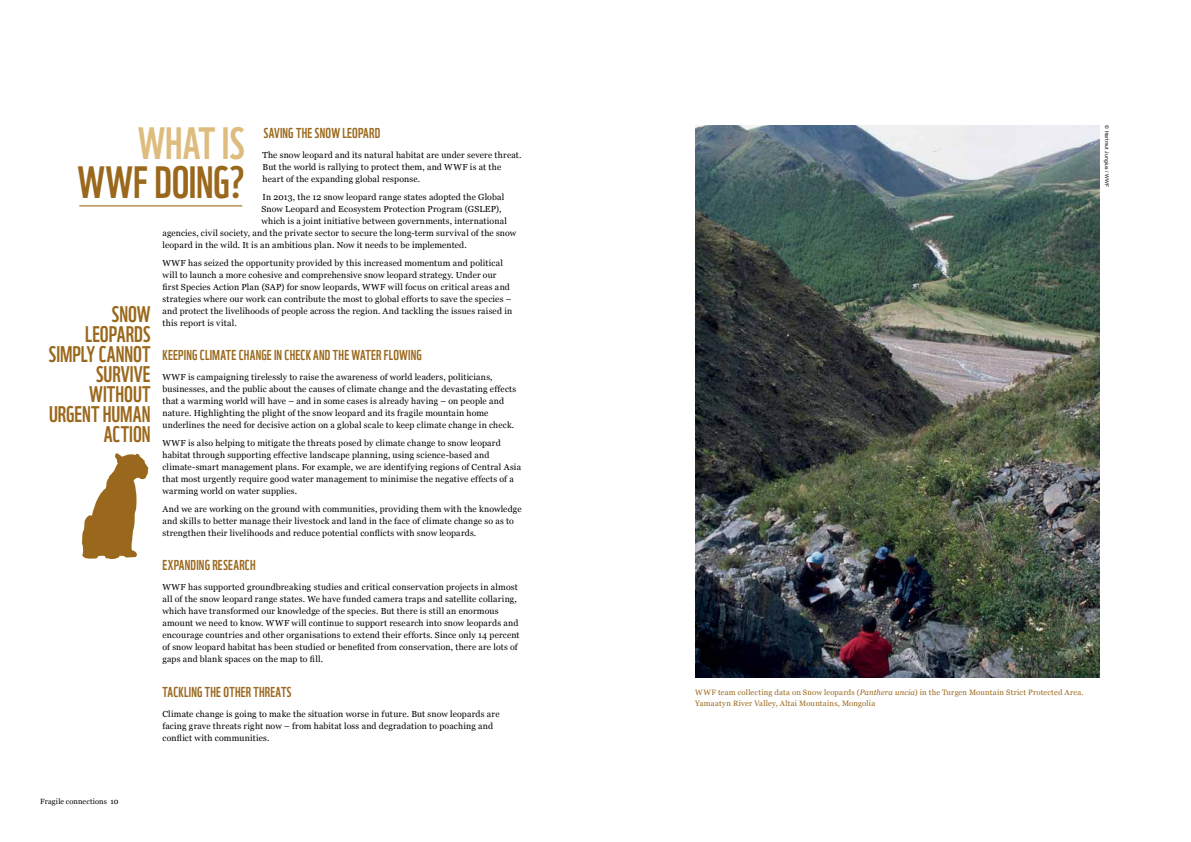
<style>
.page{position:relative;width:1191px;height:842px;background:#fff}
.page>*{position:absolute;margin:0;border:0;box-sizing:border-box;transform-origin:0 0}
.t1{font:44px "WWF";letter-spacing:-.01em;color:#9a681c}
.t2{font:44px "WWF";letter-spacing:-.005em;color:#ddbc7e}
.t3{font:22px/20px "WWF";color:#9a681c;text-align:right}
.t4{font:14px "WWF";letter-spacing:.015em;color:#9a681c}
.t5{font:8.8px/12px "Georgia";letter-spacing:.02em;color:#000}
.t6{font:7.8px/11px "Georgia";letter-spacing:.03em;color:#9a681c}
.t7{font:7.5px "Georgia";letter-spacing:.02em;color:#000}
.t8{font:5px "Arial";letter-spacing:.03em;color:#000}
.s1{font-size:7.8px}
.s2{font-style:italic}
</style>
<div class="page">
<svg style="left:82px;top:453px;width:66px;height:106px"></svg>
<hr style="left:79px;top:205px;width:163px;height:1px;background:#9a681c">
<img style="left:695px;top:125px;width:404px;height:553px">
<h1 class="t2" style="left:138px;top:109px;width:109px">WHAT IS</h1>
<h1 class="t1" style="left:77px;top:148px;width:169px">WWF DOING?</h1>
<h3 class="t4" style="left:263px;top:122px;width:118px">SAVING THE SNOW LEOPARD</h3>
<p class="t5" style="left:262px;top:150px;width:260px">The snow leopard and its natural habitat are under severe threat.<br>But the world is rallying to protect them, and WWF is at the heart of the expanding global response.</p>
<p class="t5" style="left:262px;top:192px;width:243px">In 2013, the 12 snow leopard range states adopted the Global</p>
<p class="t5" style="left:261px;top:204px;width:241px">Snow Leopard and Ecosystem Protection Program (GSLEP),</p>
<p class="t5" style="left:261px;top:216px;width:247px">which is a joint initiative between governments, international</p>
<p class="t5" style="left:162px;top:228px;width:355px">agencies, civil society, and the private sector to secure the long-term survival of the snow</p>
<p class="t5" style="left:162px;top:240px;width:306px">leopard in the wild. It is an ambitious plan. Now it needs to be implemented.</p>
<p class="t5" style="left:162px;top:258px;width:351px">WWF has seized the opportunity provided by this increased momentum and political will to launch a more cohesive and comprehensive snow leopard strategy. Under our first Species Action Plan (SAP) for snow leopards, WWF will focus on critical areas and strategies where our work can contribute the most to global efforts to save the species – and protect the livelihoods of people across the region. And tackling the issues raised in this report is vital.</p>
<h3 class="t4" style="left:162px;top:344px;width:261px">KEEPING CLIMATE CHANGE IN CHECK AND THE WATER FLOWING</h3>
<p class="t5" style="left:162px;top:372px;width:355px">WWF is campaigning tirelessly to raise the awareness of world leaders, politicians, businesses, and the public about the causes of climate change and the devastating effects that a warming world will have – and in some cases is already having – on people and nature. Highlighting the plight of the snow leopard and its fragile mountain home underlines the need for decisive action on a global scale to keep climate change in check.</p>
<p class="t5" style="left:162px;top:438px;width:360px">WWF is also helping to mitigate the threats posed by climate change to snow leopard habitat through supporting effective landscape planning, using science-based and climate-smart management plans. For example, we are identifying regions of Central Asia that most urgently require good water management to minimise the negative effects of a warming world on water supplies.</p>
<p class="t5" style="left:162px;top:504px;width:360px">And we are working on the ground with communities, providing them with the knowledge and skills to better manage their livestock and land in the face of climate change so as to strengthen their livelihoods and reduce potential conflicts with snow leopards.</p>
<h3 class="t4" style="left:162px;top:554px;width:95px">EXPANDING RESEARCH</h3>
<p class="t5" style="left:162px;top:582px;width:358px">WWF has supported groundbreaking studies and critical conservation projects in almost all of the snow leopard range states. We have funded camera traps and satellite collaring, which have transformed our knowledge of the species. But there is still an enormous amount we need to know. WWF will continue to support research into snow leopards and encourage countries and other organisations to extend their efforts. Since only 14 percent of snow leopard habitat has been studied or benefited from conservation, there are lots of gaps and blank spaces on the map to fill.</p>
<h3 class="t4" style="left:162px;top:680px;width:131px">TACKLING THE OTHER THREATS</h3>
<p class="t5" style="left:162px;top:708px;width:338px">Climate change is going to make the situation worse in future. But snow leopards are facing grave threats right now – from habitat loss and degradation to poaching and conflict with communities.</p>
<h2 class="t3" style="left:49px;top:302px;width:103px">SNOW<br>LEOPARDS<br>SIMPLY CANNOT<br>SURVIVE<br>WITHOUT<br>URGENT HUMAN<br>ACTION</h2>
<p class="t7" style="left:40px;top:796px;width:80px">Fragile connections <span class="s1">10</span></p>
<p class="t8" style="left:1110px;top:125px;width:63px;rotate:90deg">© Hartmut Jungius / WWF</p>
<p class="t6" style="left:695px;top:687px;width:390px">WWF team collecting data on Snow leopards (<span class="s2">Panthera uncia</span>) in the Turgen Mountain Strict Protected Area.<br>Yamaatyn River Valley, Altai Mountains, Mongolia</p>
</div>
